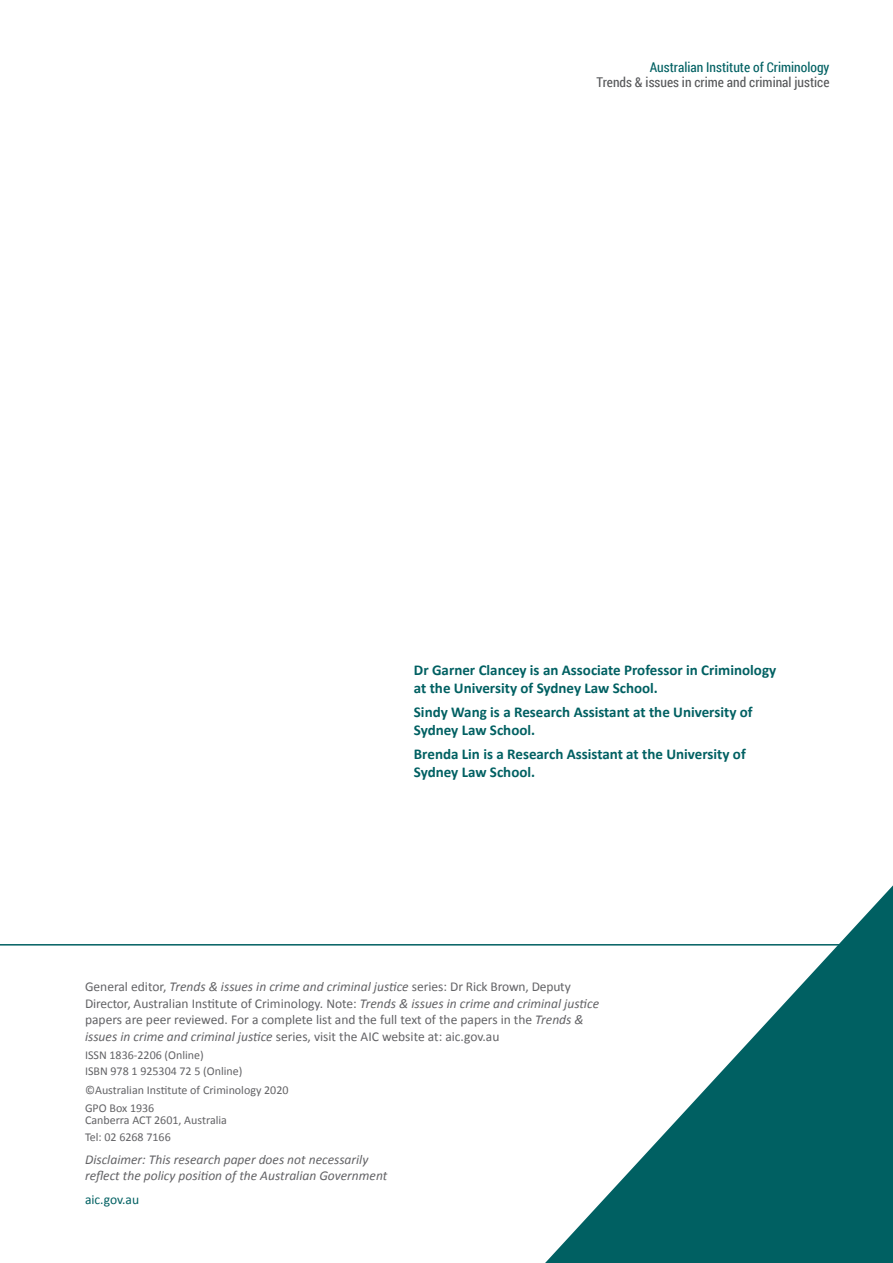
<style>
.page{position:relative;width:893px;height:1263px;background:#fff}
.page>*{position:absolute;margin:0;border:0;box-sizing:border-box;transform-origin:0 0}
.author_blurb{font:700 15px/18px "Calibri";color:#006062}
.t1{font:13.5px/16.5px "Calibri";color:#636366}
.t2{font:italic 13.5px/16.5px "Calibri";color:#636366}
.t3{font:13.5px "Roboto Condensed";color:#57585a}
.t4{font:13.5px "Roboto Condensed";color:#006062}
.t5{font:13.5px "Calibri";color:#006062}
.t6{font:12px/16.5px "Calibri";color:#636366}
.s1{font-style:italic}
</style>
<div class="page">
<hr style="left:0;top:944px;width:893px;height:1px;background:#006062">
<svg style="left:438px;top:885px;width:455px;height:378px"></svg>
<p class="t4" style="left:650px;top:58px;width:181px">Australian Institute of Criminology</p>
<p class="t3" style="left:597px;top:73px;width:234px">Trends &amp; issues in crime and criminal justice</p>
<p class="author_blurb" style="left:414px;top:661px;width:364px">Dr Garner Clancey is an Associate Professor in Criminology at the University of Sydney Law School.</p>
<p class="author_blurb" style="left:414px;top:703px;width:340px">Sindy Wang is a Research Assistant at the University of<br>Sydney Law School.</p>
<p class="author_blurb" style="left:414px;top:745px;width:333px">Brenda Lin is a Research Assistant at the University of<br>Sydney Law School.</p>
<p class="t1" style="left:85px;top:978px;width:516px">General editor, <span class="s1">Trends &amp; issues in crime and criminal justice</span> series: Dr Rick Brown, Deputy Director, Australian Institute of Criminology. Note: <span class="s1">Trends &amp; issues in crime and criminal justice </span>papers are peer reviewed. For a complete list and the full text of the papers in the <span class="s1">Trends &amp; issues in crime and criminal justice</span> series, visit the AIC website at: aic.gov.au</p>
<p class="t6" style="left:85px;top:1047px;width:159px">ISSN 1836-2206 (Online)<br>ISBN 978 1 925304 72 5 (Online)</p>
<p class="t6" style="left:85px;top:1081px;width:205px;line-height:18.5px">©Australian Institute of Criminology 2020<br>GPO Box 1936</p>
<p class="t6" style="left:85px;top:1112px;width:143px">Canberra ACT 2601, Australia<br>Tel: 02 6268 7166</p>
<p class="t2" style="left:85px;top:1150px;width:304px">Disclaimer: This research paper does not necessarily reflect the policy position of the Australian Government</p>
<p class="t5" style="left:85px;top:1191px;width:56px">aic.gov.au</p>
</div>
